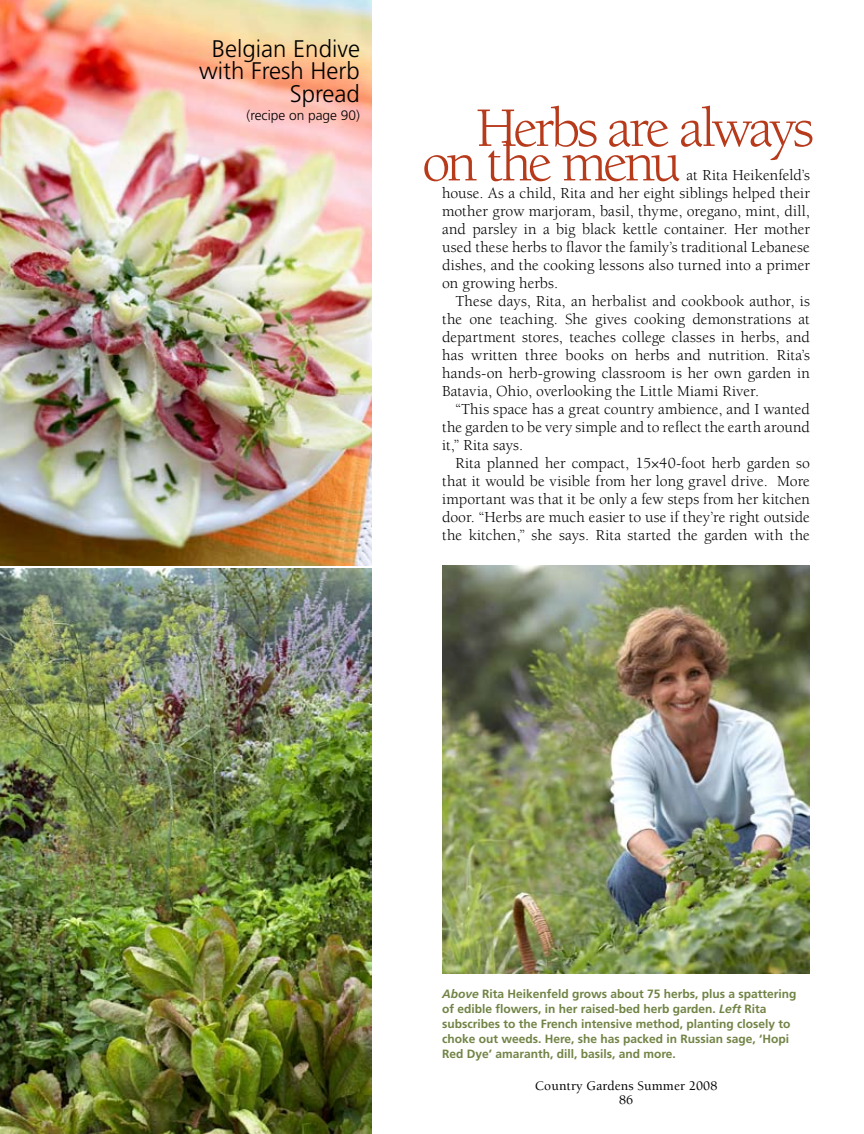
<style>
.page{position:relative;width:864px;height:1134px;background:#fff}
.page>*{position:absolute;margin:0;border:0;box-sizing:border-box;transform-origin:0 0}
.t1{font:57.3px "Berkeley";letter-spacing:-.06em;color:#b73a1b}
.t2{font:300 24px/22.5px "Frutiger";color:#000;text-align:right}
.t3{font:15.75px/18px "Berkeley";letter-spacing:.005em;color:#000;text-align:justify}
.t4{font:300 13.65px "Frutiger";color:#000}
.t5{font:500 13.5px/13.5px "Berkeley";letter-spacing:.01em;color:#000;text-align:center}
.t6{font:700 12px/15px "Frutiger";color:#728345}
.s1{font-style:italic;color:#708344}
.s2{color:#708344}
</style>
<div class="page">
<img style="left:442px;top:566px;width:368px;height:408px">
<img style="left:0;top:568px;width:371px;height:566px">
<img style="left:0;top:0;width:371px;height:566px">
<h2 class="t2" style="left:199px;top:38px;width:162px">Belgian Endive with Fresh Herb<br>Spread</h2>
<p class="t4" style="left:247px;top:107px;width:115px">(recipe on page 90)</p>
<h1 class="t1" style="left:476px;top:98px;width:340px">Herbs are always</h1>
<h1 class="t1" style="left:422px;top:132px;width:261px">on the menu</h1>
<p class="t3" style="left:442px;top:166px;width:369px;text-indent:245px">at Rita Heikenfeld’s house. As a child, Rita and her eight siblings helped their mother grow marjoram, basil, thyme, oregano, mint, dill, and parsley in a big black kettle container. Her mother used these herbs to flavor the family’s traditional Lebanese dishes, and the cooking lessons also turned into a primer on growing herbs.</p>
<p class="t3" style="left:442px;top:292px;width:369px;text-indent:14px">These days, Rita, an herbalist and cookbook author, is the one teaching. She gives cooking demonstrations at department stores, teaches college classes in herbs, and has written three books on herbs and nutrition. Rita’s hands-on herb-growing classroom is her own garden in Batavia, Ohio, overlooking the Little Miami River.</p>
<p class="t3" style="left:442px;top:400px;width:369px;text-indent:14px">“This space has a great country ambience, and I wanted the garden to be very simple and to reflect the earth around it,” Rita says.</p>
<p class="t3" style="left:442px;top:454px;width:369px;text-indent:14px">Rita planned her compact, 15×40-foot herb garden so that it would be visible from her long gravel drive. More important was that it be only a few steps from her kitchen door. “Herbs are much easier to use if they’re right outside the kitchen,” she says. Rita started the garden with the</p>
<p class="t6" style="left:442px;top:986px;width:356px"><span class="s1">Above</span> <span class="s2">Rita Heikenfeld grows about 75 herbs, plus a spattering of edible flowers, in her raised-bed herb garden.</span> <span class="s1">Left</span> Rita subscribes to the French intensive method, planting closely to choke out weeds. Here, she has packed in Russian sage, ‘Hopi Red Dye’ amaranth, dill, basils, and more.</p>
<p class="t5" style="left:535px;top:1079px;width:184px">Country Gardens Summer 2008<br>86</p>
</div>
